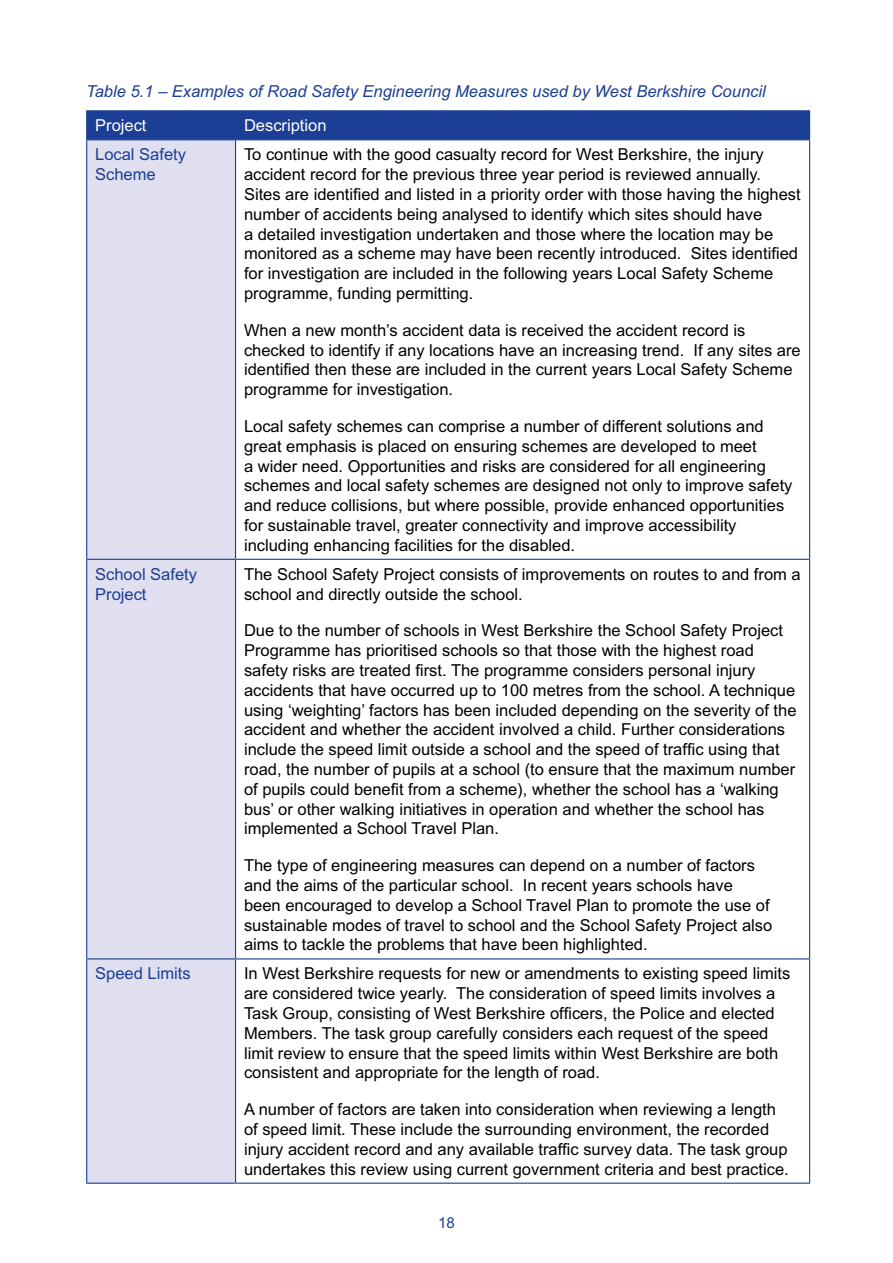
<style>
.page{position:relative;width:893px;height:1263px;background:#fff}
.page>*{position:absolute;margin:0;border:0;box-sizing:border-box;transform-origin:0 0}
.t1{font:16.5px/19.8px "Arial MT Std";color:#000}
.t2{font:italic 16.5px "Arial MT Std";color:#1c3e94}
.t3{font:16.5px/19.8px "Arial MT Std";color:#1c3e94}
.t4{font:16.5px "Arial MT Std";color:#fff}
.t5{font:15px "Arial MT Std";color:#1c3e94}
</style>
<div class="page">
<div style="left:87px;top:140px;width:148px;height:1042px;background:#dfdfef"></div>
<hr style="left:86px;top:110px;width:150px;height:1px;background:#1c3e94">
<hr style="left:236px;top:110px;width:574px;height:1px;background:#1c3e94">
<div style="left:86px;top:111px;width:724px;height:28px;background:#1c3e94"></div>
<hr style="left:86px;top:139px;width:150px;height:1px;background:#1c3e94">
<hr style="left:86px;top:140px;width:1px;height:419px;background:#1c3e94">
<hr style="left:236px;top:139px;width:574px;height:1px;background:#1c3e94">
<hr style="left:235px;top:140px;width:1px;height:419px;background:#1c3e94">
<hr style="left:809px;top:140px;width:1px;height:419px;background:#1c3e94">
<hr style="left:86px;top:559px;width:150px;height:1px;background:#1c3e94">
<hr style="left:86px;top:560px;width:1px;height:398px;background:#1c3e94">
<hr style="left:236px;top:559px;width:574px;height:1px;background:#1c3e94">
<hr style="left:235px;top:560px;width:1px;height:398px;background:#1c3e94">
<hr style="left:809px;top:560px;width:1px;height:398px;background:#1c3e94">
<hr style="left:86px;top:958px;width:150px;height:1px;background:#1c3e94">
<hr style="left:86px;top:959px;width:1px;height:223px;background:#1c3e94">
<hr style="left:236px;top:958px;width:574px;height:1px;background:#1c3e94">
<hr style="left:235px;top:959px;width:1px;height:223px;background:#1c3e94">
<hr style="left:809px;top:959px;width:1px;height:223px;background:#1c3e94">
<hr style="left:86px;top:1182px;width:150px;height:2px;background:#1c3e94">
<hr style="left:236px;top:1182px;width:574px;height:2px;background:#1c3e94">
<p class="t2" style="left:86px;top:81px;width:681px">Table 5.1 – Examples of Road Safety Engineering Measures used by West Berkshire Council</p>
<p class="t4" style="left:95px;top:116px;width:53px">Project</p>
<p class="t4" style="left:244px;top:116px;width:84px">Description</p>
<p class="t3" style="left:95px;top:145px;width:92px">Local Safety<br>Scheme</p>
<p class="t1" style="left:244px;top:145px;width:558px">To continue with the good casualty record for West Berkshire, the injury accident record for the previous three year period is reviewed annually.<br>Sites are identified and listed in a priority order with those having the highest number of accidents being analysed to identify which sites should have<br>a detailed investigation undertaken and those where the location may be monitored as a scheme may have been recently introduced. Sites identified for investigation are included in the following years Local Safety Scheme programme, funding permitting.</p>
<p class="t1" style="left:244px;top:320px;width:558px">When a new month’s accident data is received the accident record is checked to identify if any locations have an increasing trend. If any sites are identified then these are included in the current years Local Safety Scheme programme for investigation.</p>
<p class="t1" style="left:244px;top:416px;width:550px">Local safety schemes can comprise a number of different solutions and great emphasis is placed on ensuring schemes are developed to meet<br>a wider need. Opportunities and risks are considered for all engineering schemes and local safety schemes are designed not only to improve safety and reduce collisions, but where possible, provide enhanced opportunities for sustainable travel, greater connectivity and improve accessibility including enhancing facilities for the disabled.</p>
<p class="t3" style="left:95px;top:564px;width:103px">School Safety<br>Project</p>
<p class="t1" style="left:244px;top:564px;width:558px">The School Safety Project consists of improvements on routes to and from a school and directly outside the school.</p>
<p class="t1" style="left:244px;top:621px;width:554px">Due to the number of schools in West Berkshire the School Safety Project Programme has prioritised schools so that those with the highest road safety risks are treated first. The programme considers personal injury accidents that have occurred up to 100 metres from the school. A technique using ‘weighting’ factors has been included depending on the severity of the accident and whether the accident involved a child. Further considerations include the speed limit outside a school and the speed of traffic using that road, the number of pupils at a school (to ensure that the maximum number of pupils could benefit from a scheme), whether the school has a ‘walking bus’ or other walking initiatives in operation and whether the school has implemented a School Travel Plan.</p>
<p class="t1" style="left:244px;top:855px;width:530px">The type of engineering measures can depend on a number of factors and the aims of the particular school. In recent years schools have been encouraged to develop a School Travel Plan to promote the use of sustainable modes of travel to school and the School Safety Project also aims to tackle the problems that have been highlighted.</p>
<p class="t3" style="left:95px;top:964px;width:97px">Speed Limits</p>
<p class="t1" style="left:244px;top:964px;width:548px">In West Berkshire requests for new or amendments to existing speed limits are considered twice yearly. The consideration of speed limits involves a Task Group, consisting of West Berkshire officers, the Police and elected Members. The task group carefully considers each request of the speed limit review to ensure that the speed limits within West Berkshire are both consistent and appropriate for the length of road.</p>
<p class="t1" style="left:244px;top:1099px;width:546px">A number of factors are taken into consideration when reviewing a length of speed limit. These include the surrounding environment, the recorded injury accident record and any available traffic survey data. The task group undertakes this review using current government criteria and best practice.</p>
<p class="t5" style="left:438px;top:1214px;width:18px">18</p>
</div>
